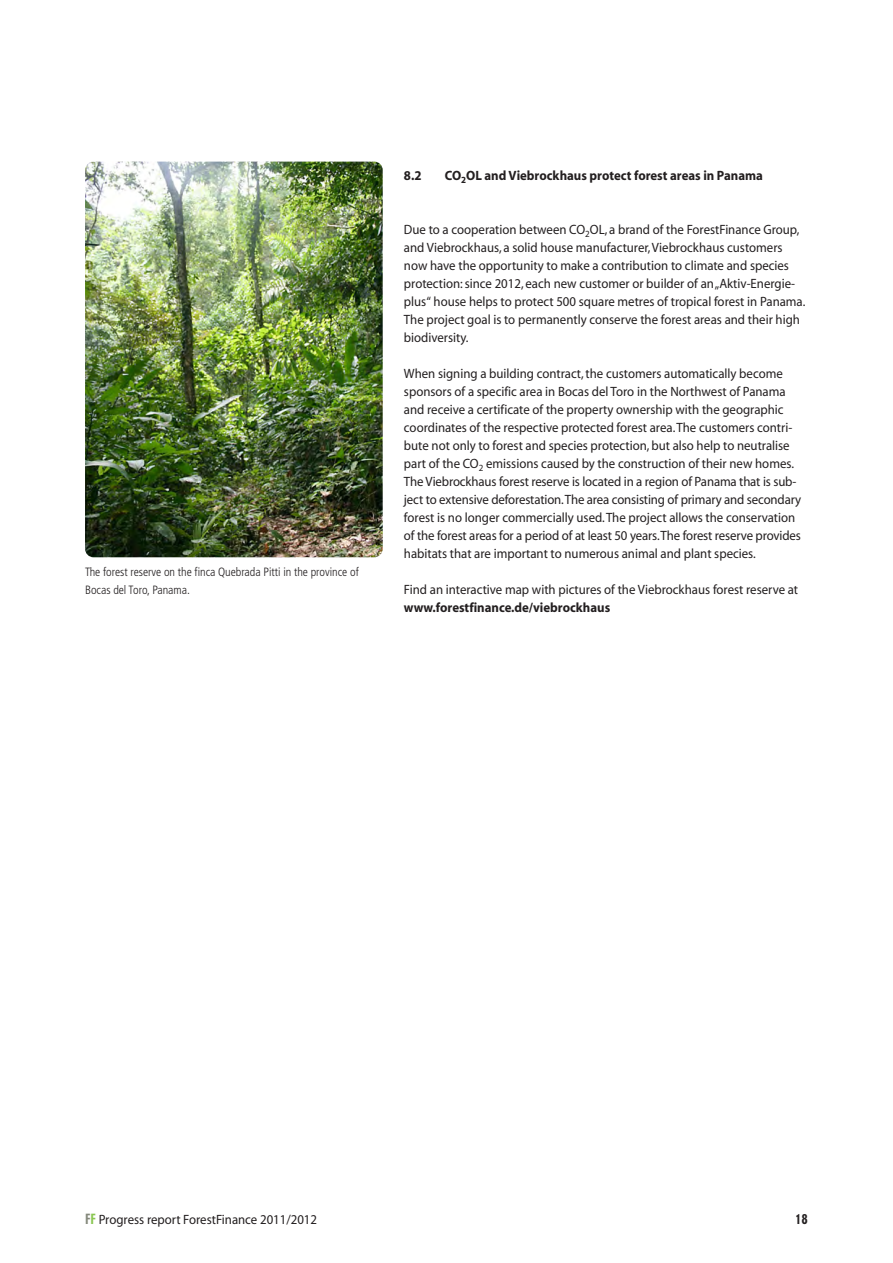
<style>
.page{position:relative;width:893px;height:1263px;background:#fff}
.page>*{position:absolute;margin:0;border:0;box-sizing:border-box;transform-origin:0 0}
.t1{font:13.5px/18px "Myriad";color:#231f20;scale:.95 1}
.t2{font:700 13.5px "Myriad";color:#231f20;scale:.95 1}
.t3{font:13.5px "Geometric 706 BT Black Condensed B";color:#231f20;scale:.95 1}
.t4{font:300 condensed 12px/18px "Frutiger";color:#231f20}
.s1{font-family:"Geometric 706 BT Black Condensed B";color:#84887b}
.s2{font-family:"Geometric 706 BT Black Condensed B";color:#89c650}
</style>
<div class="page">
<img style="left:85px;top:162px;width:298px;height:395px;border-radius:9px">
<p class="t4" style="left:85px;top:564px;width:275px">The forest reserve on the finca Quebrada Pitti in the province of<br>Bocas del Toro, Panama.</p>
<p class="t2" style="left:404px;top:170px;width:20px">8.2</p>
<p class="t2" style="left:445px;top:170px;width:336px">CO<sub>2</sub>OL and Viebrockhaus protect forest areas in Panama</p>
<p class="t1" style="left:404px;top:222px;width:424px">Due to a cooperation between CO<sub>2</sub>OL, a brand of the ForestFinance Group, and Viebrockhaus, a solid house manufacturer, Viebrockhaus customers now have the opportunity to make a contribution to climate and species protection: since 2012, each new customer or builder of an „Aktiv-Energie&shy;plus“ house helps to protect 500 square metres of tropical forest in Panama.<br>The project goal is to permanently conserve the forest areas and their high biodiversity.</p>
<p class="t1" style="left:404px;top:366px;width:420px">When signing a building contract, the customers automatically become sponsors of a specific area in Bocas del Toro in the Northwest of Panama and receive a certificate of the property ownership with the geographic coordinates of the respective protected forest area. The customers contri&shy;bute not only to forest and species protection, but also help to neutralise part of the CO<sub>2</sub> emissions caused by the construction of their new homes.<br>The Viebrockhaus forest reserve is located in a region of Panama that is sub&shy;ject to extensive deforestation. The area consisting of primary and secondary forest is no longer commercially used. The project allows the conservation of the forest areas for a period of at least 50 years. The forest reserve provides habitats that are important to numerous animal and plant species.</p>
<p class="t1" style="left:404px;top:582px;width:416px">Find an interactive map with pictures of the Viebrockhaus forest reserve at</p>
<p class="t2" style="left:404px;top:602px;width:219px">www.forestfinance.de/viebrockhaus</p>
<p class="t1" style="left:85px;top:1212px;width:246px"><span class="s1">F</span><span class="s2">F</span> Progress report ForestFinance 2011/2012</p>
<p class="t3" style="left:795px;top:1214px;width:15px">18</p>
</div>
